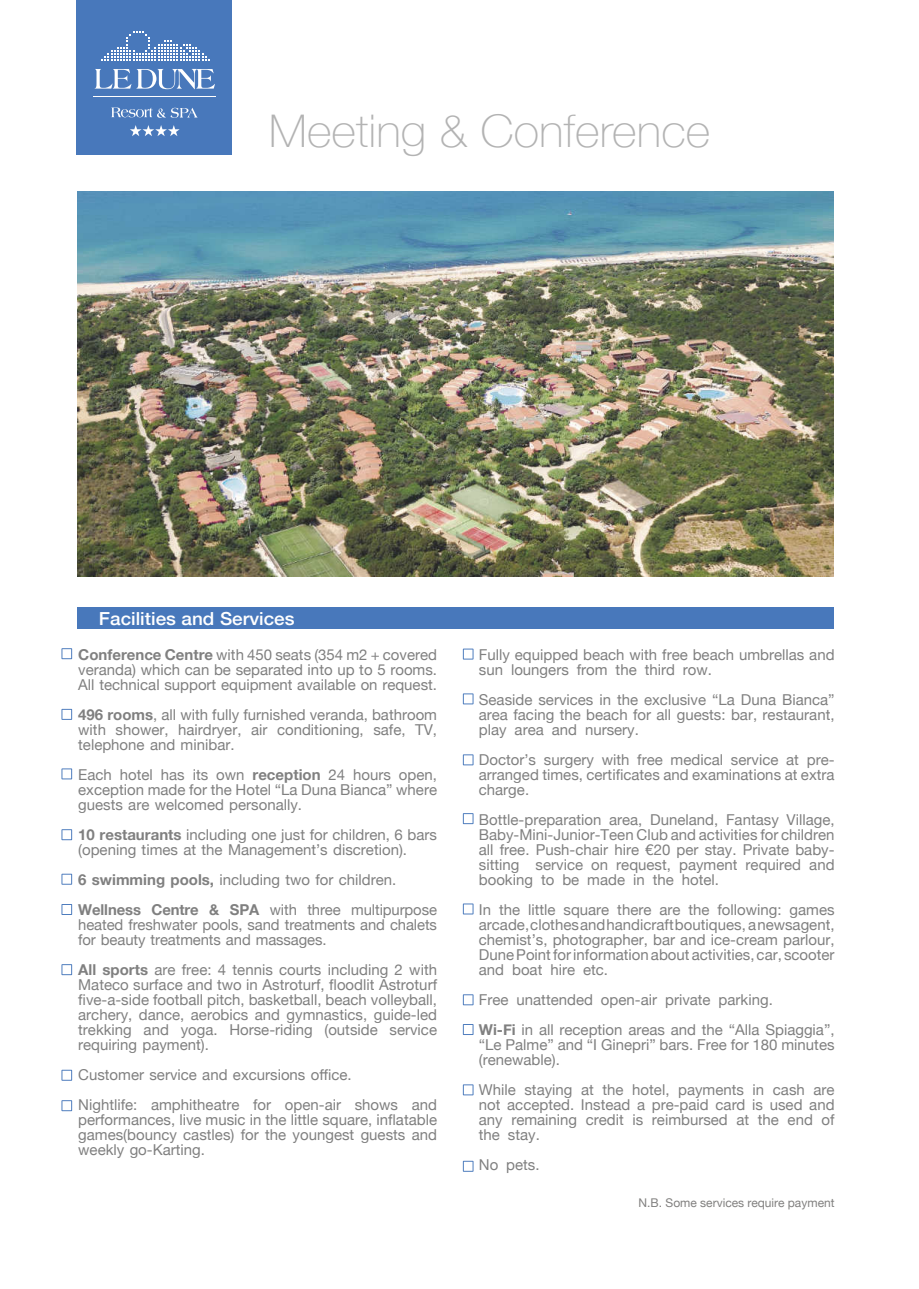
<style>
.page{position:relative;width:919px;height:1289px;background:#fff}
.page>*{position:absolute;margin:0;border:0;box-sizing:border-box;transform-origin:0 0}
.t1{font:100 45px "Helvetica Neue";color:#b3b3b3;scale:1.05 1}
.t2{font:500 18px "Helvetica Neue";color:#fff;scale:1.05 1}
.t3{font:15px/15px "Helvetica Neue";color:#808080;text-align:justify}
.t4{font:12px "Helvetica Neue";color:#81807f}
.s1{font-weight:700}
</style>
<div class="page">
<div style="left:77px;top:608px;width:756px;height:21px;background:#4878bb"></div>
<div style="left:76px;top:0;width:156px;height:155px;background:#4878bb"></div>
<hr style="left:94px;top:96px;width:122px;height:1px;background:#fff">
<svg style="left:101px;top:31px;width:109px;height:30px"></svg>
<svg style="left:94px;top:69px;width:121px;height:20px"></svg>
<svg style="left:111px;top:107px;width:87px;height:11px"></svg>
<svg style="left:130px;top:125px;width:50px;height:11px"></svg>
<img style="left:78px;top:191px;width:755px;height:385px">
<svg style="left:61px;top:648px;width:11px;height:11px"></svg>
<svg style="left:61px;top:709px;width:11px;height:11px"></svg>
<svg style="left:61px;top:768px;width:11px;height:11px"></svg>
<svg style="left:61px;top:829px;width:11px;height:11px"></svg>
<svg style="left:61px;top:873px;width:11px;height:11px"></svg>
<svg style="left:61px;top:904px;width:11px;height:11px"></svg>
<svg style="left:61px;top:964px;width:11px;height:11px"></svg>
<svg style="left:61px;top:1069px;width:11px;height:11px"></svg>
<svg style="left:61px;top:1100px;width:11px;height:11px"></svg>
<svg style="left:463px;top:648px;width:10px;height:11px"></svg>
<svg style="left:463px;top:693px;width:10px;height:11px"></svg>
<svg style="left:463px;top:754px;width:10px;height:11px"></svg>
<svg style="left:463px;top:813px;width:10px;height:11px"></svg>
<svg style="left:463px;top:903px;width:10px;height:11px"></svg>
<svg style="left:463px;top:994px;width:10px;height:11px"></svg>
<svg style="left:463px;top:1024px;width:10px;height:11px"></svg>
<svg style="left:463px;top:1084px;width:10px;height:11px"></svg>
<svg style="left:463px;top:1160px;width:10px;height:11px"></svg>
<h1 class="t1" style="left:269px;top:103px;width:422px">Meeting &amp; Conference</h1>
<p class="t2" style="left:99px;top:608px;width:188px">Facilities and Services</p>
<p class="t3" style="left:78px;top:647px;width:360px"><span class="s1">Conference Centre</span> with 450 seats (354 m2 + covered veranda) which can be separated into up to 5 rooms.<br>All technical support equipment available on request.</p>
<p class="t3" style="left:78px;top:707px;width:360px"><span class="s1">496 rooms</span>, all with fully furnished veranda, bathroom with shower, hairdryer, air conditioning, safe, TV, telephone and minibar.</p>
<p class="t3" style="left:78px;top:767px;width:360px">Each hotel has its own <span class="s1">reception</span> 24 hours open, exception made for the Hotel “La Duna Bianca” where guests are welcomed personally.</p>
<p class="t3" style="left:78px;top:827px;width:360px"><span class="s1">10 restaurants</span> including one just for children, 6 bars (opening times at the Management’s discretion).</p>
<p class="t3" style="left:78px;top:864px;width:360px;line-height:30px"><span class="s1">6 swimming pools,</span> including two for children.<br><span class="s1">Wellness Centre &amp; SPA</span> with three multipurpose</p>
<p class="t3" style="left:78px;top:917px;width:360px">heated freshwater pools, sand treatments and chalets for beauty treatments and massages.</p>
<p class="t3" style="left:78px;top:962px;width:360px"><span class="s1">All sports</span> are free: 4 tennis courts including 2 with Mateco surface and two in Astroturf, floodlit Astroturf five-a-side football pitch, basketball, beach volleyball, archery, dance, aerobics and gymnastics, guide-led trekking and yoga. Horse-riding (outside service requiring payment).</p>
<p class="t3" style="left:78px;top:1059px;width:360px;line-height:30px">Customer service and excursions office.<br>Nightlife: amphitheatre for open-air shows and</p>
<p class="t3" style="left:78px;top:1112px;width:360px">performances, live music in the little square, inflatable games(bouncy castles) for the youngest guests and weekly go-Karting.</p>
<p class="t3" style="left:479px;top:647px;width:357px">Fully equipped beach with free beach umbrellas and sun loungers from the third row.</p>
<p class="t3" style="left:479px;top:692px;width:357px">Seaside services in the exclusive “La Duna Bianca” area facing the beach for all guests: bar, restaurant, play area and nursery.</p>
<p class="t3" style="left:479px;top:752px;width:357px">Doctor’s surgery with free medical service at pre&shy;arranged times, certificates and examinations at extra charge.</p>
<p class="t3" style="left:479px;top:812px;width:357px">Bottle-preparation area, Duneland, Fantasy Village, Baby-Mini-Junior-Teen Club and activities for children all free. Push-chair hire €20 per stay. Private baby&shy;sitting service on request, payment required and booking to be made in the hotel.</p>
<p class="t3" style="left:479px;top:902px;width:357px">In the little square there are the following: games arcade,clothesandhandicraftboutiques, anewsagent, chemist’s, photographer, bar and ice-cream parlour, Dune Pointfor information about activities, car, scooter and boat hire etc.</p>
<p class="t3" style="left:479px;top:984px;width:357px;line-height:30px">Free unattended open-air private parking.<br><span class="s1">Wi-Fi</span> in all reception areas and the “Alla Spiaggia”,</p>
<p class="t3" style="left:479px;top:1037px;width:357px">“Le Palme” and “I Ginepri” bars. Free for 180 minutes (renewable).</p>
<p class="t3" style="left:479px;top:1082px;width:357px">While staying at the hotel, payments in cash are not accepted. Instead a pre-paid card is used and any remaining credit is reimbursed at the end of the stay.</p>
<p class="t3" style="left:479px;top:1157px;width:62px">No pets.</p>
<p class="t4" style="left:638px;top:1195px;width:197px">N.B. Some services require payment</p>
</div>
